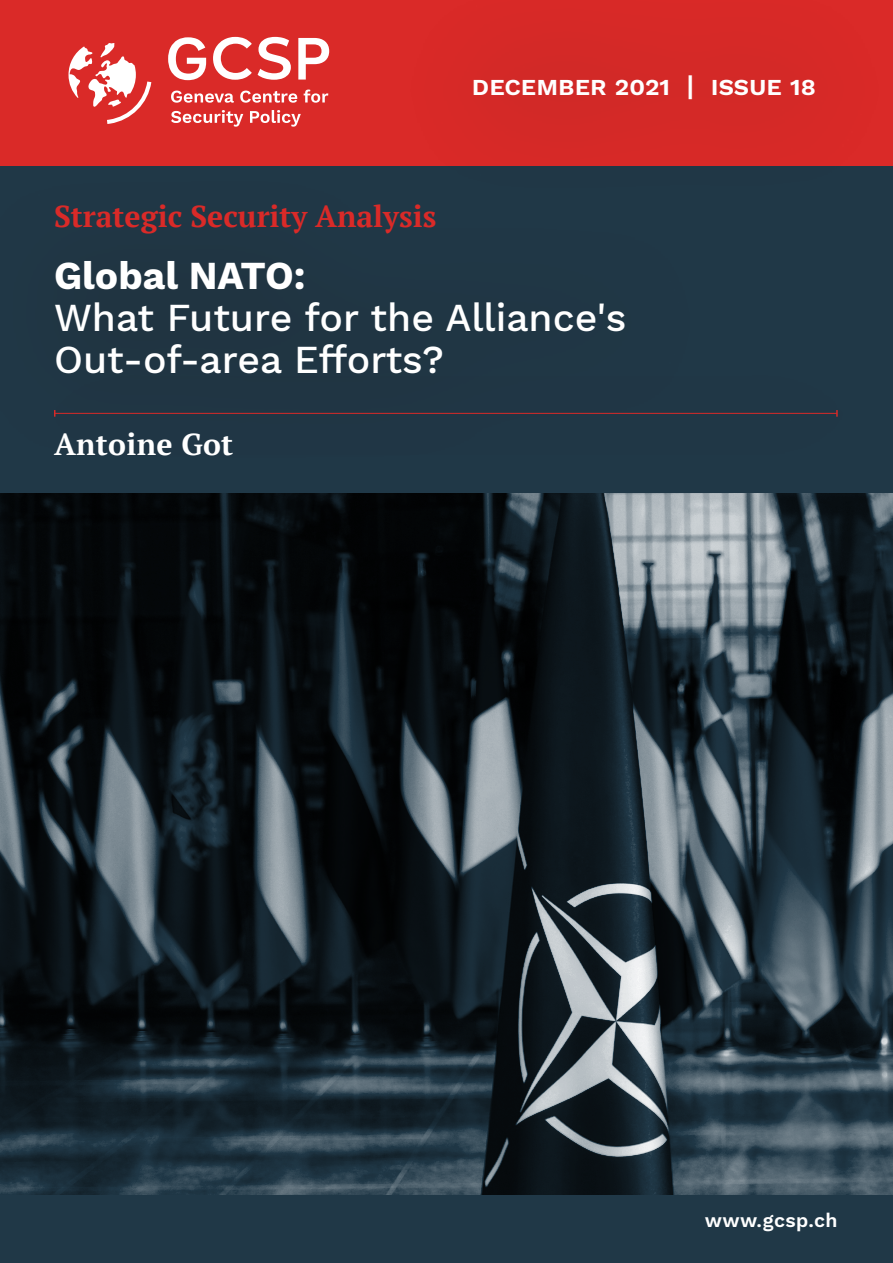
<style>
.page{position:relative;width:893px;height:1263px;background:#fff}
.page>*{position:absolute;margin:0;border:0;box-sizing:border-box;transform-origin:0 0}
.t1{font:500 39px/42px "Work Sans";color:#fff}
.t2{font:700 30.15px "PT Serif";color:#da2a28}
.t3{font:700 30.15px "PT Serif";letter-spacing:.01em;color:#fff}
.t4{font:600 26.85px "Work Sans";color:#fff}
.t5{font:600 19.5px "Work Sans";letter-spacing:.02em;color:#fff}
.s1{font-weight:700}
</style>
<div class="page">
<div style="left:0;top:166px;width:893px;height:1097px;background:#203847"></div>
<div style="left:0;top:0;width:893px;height:166px;background:#da2a28"></div>
<div style="left:392px;top:0;width:501px;height:195px;background:#231f20;opacity:.75"></div>
<svg style="left:69px;top:43px;width:82px;height:81px"></svg>
<svg style="left:168px;top:37px;width:38px;height:43px"></svg>
<svg style="left:213px;top:37px;width:39px;height:43px"></svg>
<svg style="left:258px;top:37px;width:33px;height:43px"></svg>
<svg style="left:298px;top:38px;width:31px;height:42px"></svg>
<svg style="left:171px;top:91px;width:63px;height:12px"></svg>
<svg style="left:240px;top:91px;width:57px;height:12px"></svg>
<svg style="left:304px;top:90px;width:24px;height:13px"></svg>
<svg style="left:171px;top:110px;width:72px;height:17px"></svg>
<svg style="left:250px;top:110px;width:51px;height:17px"></svg>
<hr style="left:55px;top:413px;width:782px;height:1px;background:#da2a28">
<svg style="left:836px;top:410px;width:2px;height:7px"></svg>
<img style="left:0;top:494px;width:893px;height:701px">
<p class="t4" style="left:472px;top:71px;width:346px">December 2021 | issue 18</p>
<p class="t2" style="left:54px;top:196px;width:384px">Strategic Security Analysis</p>
<p class="t1" style="left:54px;top:256px;width:574px"><span class="s1">Global NATO:<br></span>What Future for the Alliance's<br>Out-of-area Efforts?</p>
<p class="t3" style="left:54px;top:424px;width:181px">Antoine Got</p>
<p class="t5" style="left:705px;top:1209px;width:134px">www.gcsp.ch</p>
</div>
